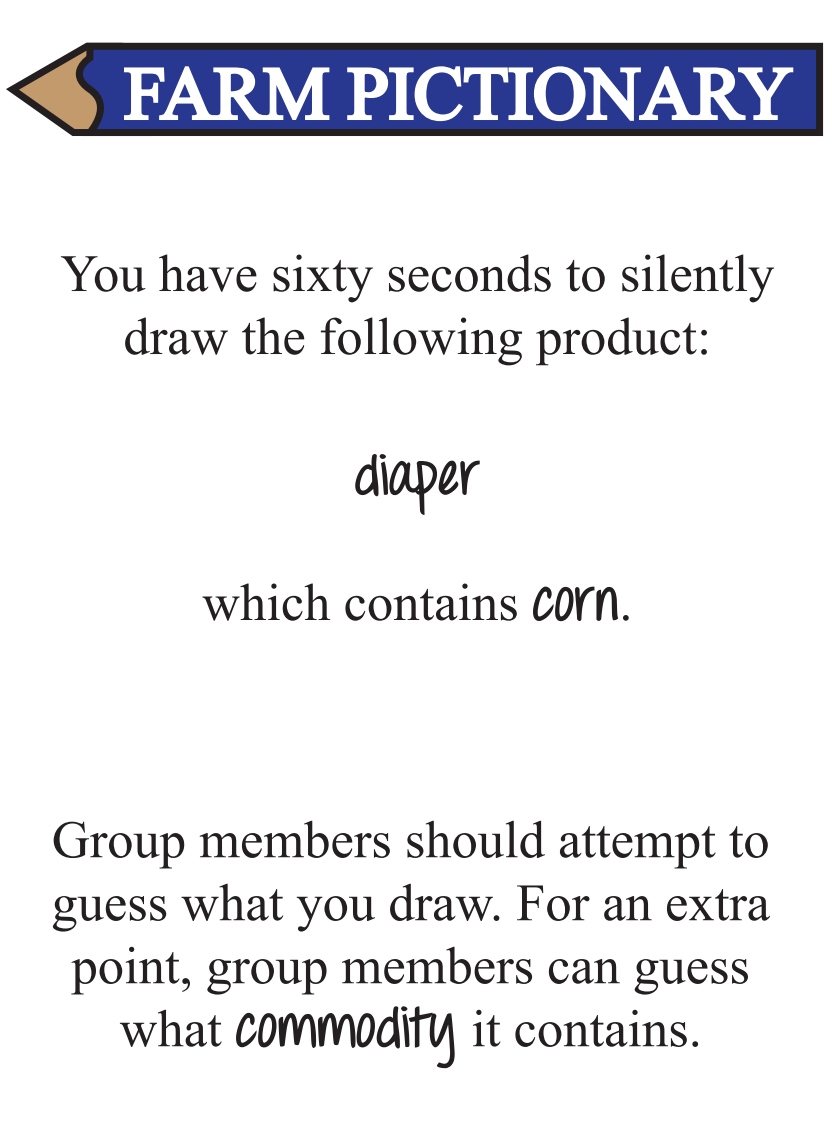
<style>
.page{position:relative;width:832px;height:1134px;background:#fff}
.page>*{position:absolute;margin:0;border:0;box-sizing:border-box;transform-origin:0 0}
.t1{font:74.2px "Times New Roman";color:#fff}
.t2{font:52.5px/63px "Times New Roman";color:#231f20;text-align:center}
.t3{font:700 52.5px "Throw My Hands Upinthe Air";color:#231f20}
.s1{font-family:"Throw My Hands Upinthe Air";font-weight:700}
</style>
<div class="page">
<svg style="left:331px;top:42px;width:493px;height:94px;background:#2b3367"></svg>
<svg style="left:6px;top:42px;width:325px;height:95px"></svg>
<svg style="left:345px;top:63px;width:450px;height:60px"></svg>
<h1 class="t1" style="left:124px;top:44px;width:669px">FARM PICTIONARY</h1>
<p class="t2" style="left:60px;top:241px;width:715px">You have sixty seconds to silently draw the following product:</p>
<p class="t3" style="left:354px;top:443px;width:128px">diaper</p>
<p class="t2" style="left:202px;top:570px;width:432px">which contains <span class="s1">corn</span>.</p>
<p class="t2" style="left:51px;top:807px;width:720px">Group members should attempt to guess what you draw. For an extra point, group members can guess what <span class="s1">commodity</span> it contains.</p>
</div>
